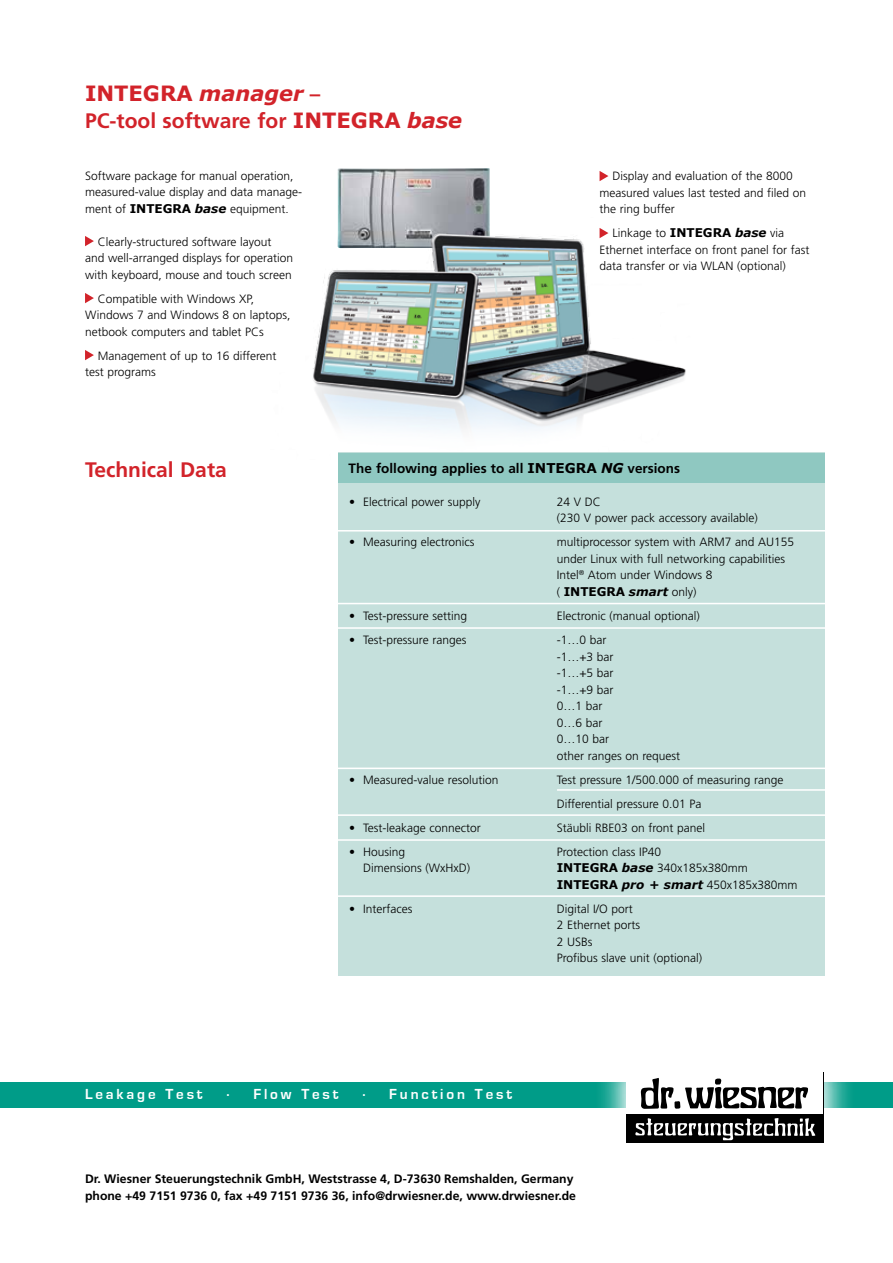
<style>
.page{position:relative;width:893px;height:1263px;background:#fff}
.page>*{position:absolute;margin:0;border:0;box-sizing:border-box;transform-origin:0 0}
.t1{font:700 21px "Frutiger";color:#d2232a}
.t2{font:700 21px "Verdana";color:#d2232a}
.t3{font:700 15px "Eurostile";letter-spacing:.19em;color:#fff}
.t4{font:700 13.5px "Frutiger";color:#000}
.t5{font:700 12.3px/16.5px "Frutiger";color:#000}
.t6{font:300 12px/16.5px "Frutiger";color:#000}
.t7{font:700 12px "Verdana";color:#000}
.s1{font-style:italic}
.s2{font-family:"Frutiger"}
.s3{font-family:"Verdana"}
.s4{font-family:"Verdana";font-style:italic}
.s5{font-family:"Verdana";font-weight:700}
.s6{font-family:"Verdana";font-weight:700;font-style:italic}
.s7{font-family:"Frutiger";font-weight:300}
</style>
<div class="page">
<img style="left:338px;top:168px;width:152px;height:42px">
<img style="left:313px;top:210px;width:377px;height:243px">
<div style="left:338px;top:453px;width:486px;height:523px;background:#c5e0dc"></div>
<div style="left:338px;top:453px;width:486px;height:29px;background:#8fc8c1"></div>
<hr style="left:338px;top:530px;width:490px;height:1px;background:#fff">
<svg style="left:600px;top:171px;width:8px;height:10px"></svg>
<svg style="left:600px;top:228px;width:8px;height:10px"></svg>
<hr style="left:338px;top:603px;width:490px;height:1px;background:#fff">
<hr style="left:338px;top:627px;width:490px;height:2px;background:#fff">
<hr style="left:338px;top:767px;width:490px;height:2px;background:#fff">
<hr style="left:338px;top:814px;width:490px;height:2px;background:#fff">
<hr style="left:338px;top:839px;width:490px;height:2px;background:#fff">
<hr style="left:338px;top:895px;width:490px;height:2px;background:#fff">
<hr style="left:557px;top:789px;width:271px;height:2px;background:#fff">
<svg style="left:85px;top:236px;width:9px;height:10px"></svg>
<svg style="left:85px;top:293px;width:9px;height:10px"></svg>
<svg style="left:85px;top:350px;width:9px;height:10px"></svg>
<div style="left:0;top:1082px;width:893px;height:25px;background:#009c88"></div>
<div style="left:594px;top:1040px;width:261px;height:134px;background:#fff"></div>
<div style="left:626px;top:1071px;width:198px;height:71px;background:#000"></div>
<div style="left:626px;top:1072px;width:197px;height:42px;background:#fff"></div>
<svg style="left:641px;top:1078px;width:167px;height:31px"></svg>
<svg style="left:635px;top:1118px;width:180px;height:22px"></svg>
<h1 class="t2" style="left:85px;top:79px;width:237px">INTEGRA <span class="s1">manager</span> <span class="s2">–</span></h1>
<h1 class="t1" style="left:85px;top:109px;width:379px">PC-tool software for <span class="s3">INTEGRA</span> <span class="s4">base</span></h1>
<p class="t6" style="left:85px;top:167px;width:219px">Software package for manual operation, measured-value display and data manage&shy;ment of <span class="s5">INTEGRA</span> <span class="s6">base</span> equipment.</p>
<p class="t6" style="left:85px;top:233px;width:210px;text-indent:13px">Clearly-structured software layout and well-arranged displays for operation with keyboard, mouse and touch screen</p>
<p class="t6" style="left:85px;top:290px;width:207px;text-indent:13px">Compatible with Windows XP,<br>Windows 7 and Windows 8 on laptops, netbook computers and tablet PCs</p>
<p class="t6" style="left:85px;top:347px;width:193px;text-indent:13px">Management of up to 16 different test programs</p>
<p class="t6" style="left:600px;top:168px;width:208px;text-indent:13px">Display and evaluation of the 8000 measured values last tested and filed on the ring buffer</p>
<p class="t6" style="left:600px;top:225px;width:212px;text-indent:13px">Linkage to <span class="s5">INTEGRA</span> <span class="s6">base</span> via<br>Ethernet interface on front panel for fast data transfer or via WLAN (optional)</p>
<h1 class="t1" style="left:85px;top:457px;width:143px">Technical Data</h1>
<p class="t4" style="left:349px;top:460px;width:333px">The following applies to all <span class="s3">INTEGRA</span> <span class="s4">NG</span> versions</p>
<p class="t6" style="left:349px;top:493px;width:133px">• Electrical power supply</p>
<p class="t6" style="left:557px;top:493px;width:203px">24 V DC<br>(230 V power pack accessory available)</p>
<p class="t6" style="left:349px;top:534px;width:127px">• Measuring electronics</p>
<p class="t6" style="left:557px;top:534px;width:239px">multiprocessor system with ARM7 and AU155 under Linux with full networking capabilities<br>Intel<sup>®</sup> Atom under Windows 8</p>
<p class="t7" style="left:557px;top:583px;width:141px"><span class="s7">(</span> INTEGRA <span class="s1">smart</span> <span class="s7">only)</span></p>
<p class="t6" style="left:349px;top:607px;width:119px">• Test-pressure setting</p>
<p class="t6" style="left:557px;top:607px;width:145px">Electronic (manual optional)</p>
<p class="t6" style="left:349px;top:631px;width:119px">• Test-pressure ranges</p>
<p class="t6" style="left:557px;top:631px;width:125px">-1…0 bar<br>-1…+3 bar<br>-1…+5 bar<br>-1…+9 bar<br>0…1 bar<br>0…6 bar<br>0…10 bar<br>other ranges on request</p>
<p class="t6" style="left:349px;top:771px;width:151px">• Measured-value resolution</p>
<p class="t6" style="left:557px;top:767px;width:228px;line-height:24px">Test pressure 1/500.000 of measuring range<br>Differential pressure 0.01 Pa</p>
<p class="t6" style="left:349px;top:819px;width:133px">• Test-leakage connector</p>
<p class="t6" style="left:557px;top:819px;width:150px">Stäubli RBE03 on front panel</p>
<p class="t6" style="left:349px;top:843px;width:58px">• Housing</p>
<p class="t6" style="left:557px;top:843px;width:106px">Protection class IP40</p>
<p class="t6" style="left:363px;top:859px;width:109px">Dimensions (WxHxD)</p>
<p class="t6" style="left:557px;top:859px;width:242px"><span class="s5">INTEGRA</span> <span class="s6">base</span> 340x185x380mm<br><span class="s5">INTEGRA</span> <span class="s6">pro + smart</span> 450x185x380mm</p>
<p class="t6" style="left:349px;top:900px;width:65px">• Interfaces</p>
<p class="t6" style="left:557px;top:900px;width:147px">Digital I/O port<br>2 Ethernet ports<br>2 USBs<br>Profibus slave unit (optional)</p>
<p class="t3" style="left:85px;top:1086px;width:119px">Leakage Test</p>
<p class="t3" style="left:226px;top:1082px;width:5px">.</p>
<p class="t3" style="left:253px;top:1086px;width:87px">Flow Test</p>
<p class="t3" style="left:362px;top:1082px;width:5px">.</p>
<p class="t3" style="left:389px;top:1086px;width:124px">Function Test</p>
<p class="t5" style="left:85px;top:1170px;width:493px">Dr. Wiesner Steuerungstechnik GmbH, Weststrasse 4, D-73630 Remshalden, Germany phone +49 7151 9736 0, fax +49 7151 9736 36, info@drwiesner.de, www.drwiesner.de</p>
</div>
